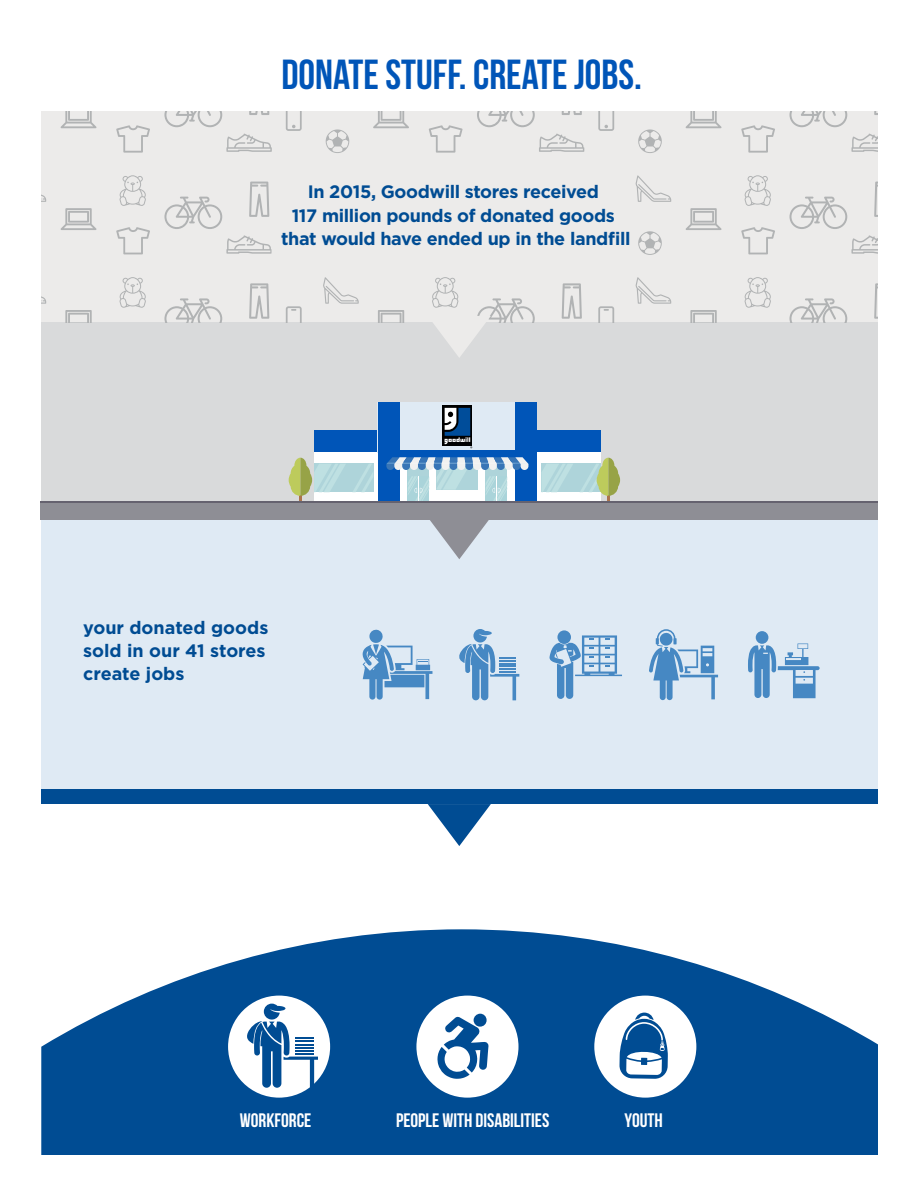
<style>
.page{position:relative;width:918px;height:1188px;background:#fff}
.page>*{position:absolute;margin:0;border:0;box-sizing:border-box;transform-origin:0 0}
.t1{font:42px "Bebas Neue";color:#0055b8}
.t2{font:19.5px "Bebas Neue";color:#fff}
.t3{font:700 18px/23.4px "Gotham";letter-spacing:-.02em;color:#004c93;text-align:center}
.t4{font:700 18px/23.4px "Gotham";color:#004c93}
</style>
<div class="page">
<div style="left:41px;top:111px;width:837px;height:679px;background:#dfeaf4"></div>
<div style="left:41px;top:790px;width:837px;height:14px;background:#004c93"></div>
<div style="left:41px;top:322px;width:837px;height:198px;background:#d9dadb"></div>
<svg style="left:41px;top:929px;width:837px;height:225px;fill:#004c93"></svg>
<div style="left:228px;top:996px;width:102px;height:102px;background:#fff;border-radius:50%"></div>
<div style="left:594px;top:996px;width:102px;height:102px;background:#fff;border-radius:50%"></div>
<div style="left:416px;top:996px;width:103px;height:102px;background:#fff;border-radius:50%"></div>
<svg style="left:41px;top:111px;width:837px;height:211px;fill:#ecebea"></svg>
<svg style="left:428px;top:316px;width:63px;height:41px"></svg>
<div style="left:272px;top:164px;width:368px;height:105px;background:#ecebea"></div>
<div style="left:314px;top:430px;width:287px;height:73px;background:#0055b8"></div>
<div style="left:314px;top:453px;width:287px;height:50px;background:#fff"></div>
<div style="left:378px;top:402px;width:159px;height:51px;background:#dfeaf4"></div>
<div style="left:515px;top:402px;width:22px;height:101px;background:#0055b8"></div>
<div style="left:378px;top:402px;width:21px;height:101px;background:#0055b8"></div>
<div style="left:314px;top:464px;width:59px;height:28px;background:#aed4da"></div>
<svg style="left:289px;top:458px;width:57px;height:43px"></svg>
<div style="left:541px;top:464px;width:60px;height:28px;background:#aed4da"></div>
<svg style="left:542px;top:464px;width:31px;height:28px"></svg>
<svg style="left:580px;top:458px;width:40px;height:43px"></svg>
<svg style="left:443px;top:406px;width:29px;height:2px"></svg>
<svg style="left:352px;top:408px;width:176px;height:93px"></svg>
<div style="left:40px;top:502px;width:838px;height:18px;background:#8e8e95"></div>
<hr style="left:40px;top:501px;width:838px;height:2px;background:#65626f">
<svg style="left:430px;top:520px;width:59px;height:39px"></svg>
<svg style="left:428px;top:804px;width:63px;height:42px"></svg>
<svg style="left:363px;top:629px;width:69px;height:71px"></svg>
<svg style="left:649px;top:629px;width:69px;height:71px"></svg>
<svg style="left:459px;top:629px;width:60px;height:71px"></svg>
<svg style="left:557px;top:630px;width:14px;height:14px"></svg>
<svg style="left:550px;top:635px;width:72px;height:64px"></svg>
<div style="left:756px;top:631px;width:12px;height:13px;background:#4688c3;border-radius:50%"></div>
<svg style="left:748px;top:643px;width:72px;height:55px"></svg>
<svg style="left:246px;top:1004px;width:72px;height:84px"></svg>
<svg style="left:619px;top:1013px;width:49px;height:66px"></svg>
<svg style="left:437px;top:1013px;width:52px;height:66px"></svg>
<div style="left:474px;top:1014px;width:13px;height:13px;background:#004c93;border-radius:50%"></div>
<h1 class="t1" style="left:281px;top:51px;width:362px">DONATE STUFF. CREATE JOBS.</h1>
<p class="t3" style="left:281px;top:180px;width:351px">In 2015, Goodwill stores received<br>117 million pounds of donated goods that would have ended up in the landfill</p>
<p class="t4" style="left:83px;top:615px;width:187px">your donated goods sold in our 41 stores create jobs</p>
<p class="t2" style="left:240px;top:1110px;width:73px">WORKFORCE</p>
<p class="t2" style="left:396px;top:1110px;width:155px">PEOPLE WITH DISABILITIEs</p>
<p class="t2" style="left:625px;top:1110px;width:40px">YOUTH</p>
</div>
